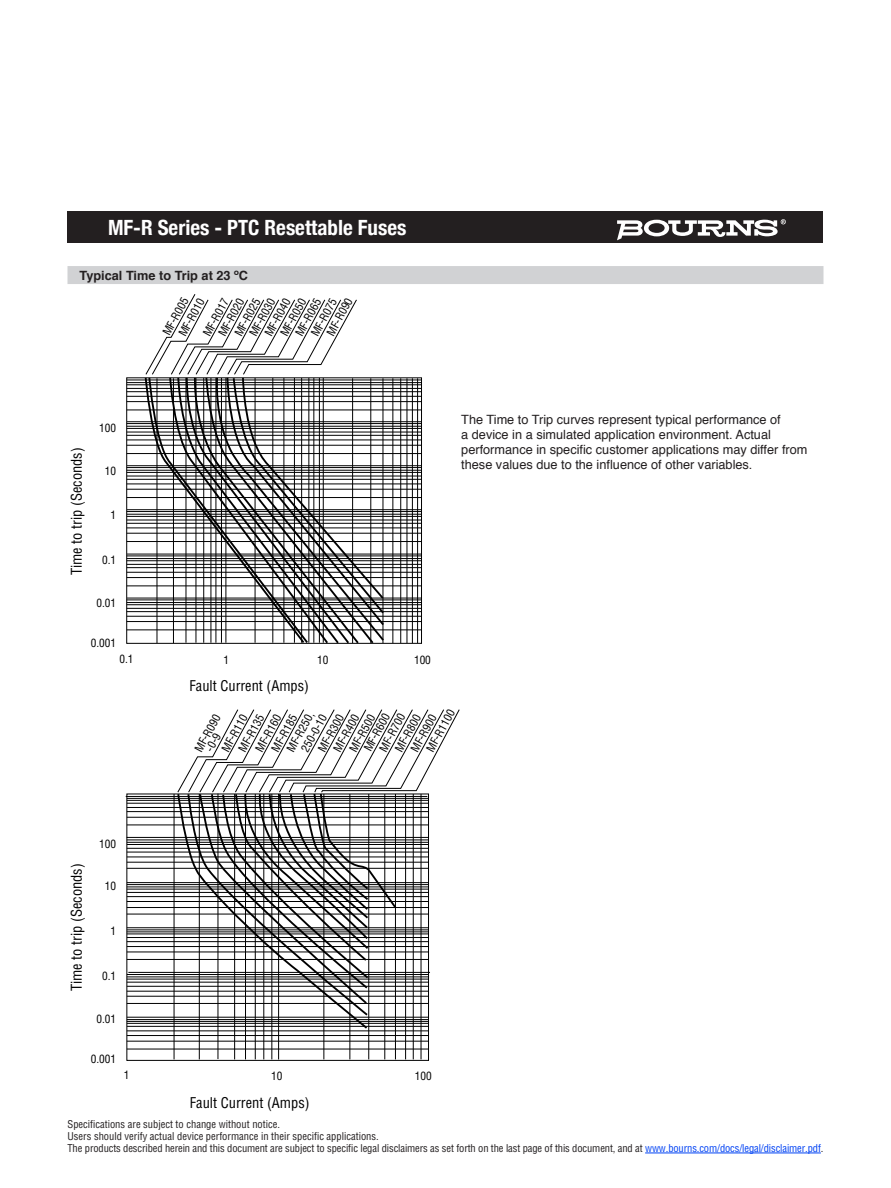
<style>
.page{position:relative;width:891px;height:1188px;background:#fff}
.page>*{position:absolute;margin:0;border:0;box-sizing:border-box;transform-origin:0 0}
.t1{font:700 condensed 21px "Helvetica Neue";color:#fff}
.t2{font:condensed 14.55px "Helvetica";color:#000}
.t3{font:condensed 14.4px "Helvetica";color:#000}
.t4{font:12.75px/15.3px "Helvetica";color:#231f20}
.t5{font:700 12.75px "Helvetica";color:#231f20}
.t6{font:condensed 11.25px/13.5px "Helvetica";color:#000}
.t7{font:condensed 10.5px/12px "Helvetica";letter-spacing:-.01em;color:#231f20}
.s1{color:#0042f4}
</style>
<div class="page">
<div style="left:68px;top:212px;width:756px;height:31px;background:#231f20"></div>
<svg style="left:617px;top:219px;width:169px;height:21px"></svg>
<hr style="left:645px;top:1153px;width:176px;height:1px;background:#0042f4">
<div style="left:68px;top:266px;width:756px;height:18px;background:#d1d2d4"></div>
<hr style="left:127px;top:577px;width:295px;height:1px;background:#000">
<hr style="left:127px;top:572px;width:295px;height:1px;background:#000">
<hr style="left:127px;top:567px;width:295px;height:1px;background:#000">
<hr style="left:127px;top:564px;width:295px;height:1px;background:#000">
<hr style="left:127px;top:560px;width:295px;height:1px;background:#000">
<hr style="left:127px;top:558px;width:295px;height:1px;background:#000">
<hr style="left:127px;top:556px;width:295px;height:1px;background:#000">
<hr style="left:127px;top:554px;width:295px;height:1px;background:#000">
<hr style="left:127px;top:586px;width:295px;height:1px;background:#000">
<hr style="left:127px;top:401px;width:295px;height:1px;background:#000">
<hr style="left:127px;top:396px;width:295px;height:1px;background:#000">
<hr style="left:127px;top:391px;width:295px;height:1px;background:#000">
<hr style="left:127px;top:388px;width:295px;height:1px;background:#000">
<hr style="left:127px;top:385px;width:295px;height:1px;background:#000">
<hr style="left:127px;top:382px;width:295px;height:1px;background:#000">
<hr style="left:127px;top:380px;width:295px;height:1px;background:#000">
<hr style="left:127px;top:410px;width:295px;height:1px;background:#000">
<hr style="left:127px;top:445px;width:295px;height:1px;background:#000">
<hr style="left:127px;top:440px;width:295px;height:1px;background:#000">
<hr style="left:127px;top:435px;width:295px;height:1px;background:#000">
<hr style="left:127px;top:432px;width:295px;height:1px;background:#000">
<hr style="left:127px;top:428px;width:295px;height:1px;background:#000">
<hr style="left:127px;top:426px;width:295px;height:1px;background:#000">
<hr style="left:127px;top:423px;width:295px;height:1px;background:#000">
<hr style="left:127px;top:421px;width:295px;height:1px;background:#000">
<hr style="left:127px;top:453px;width:295px;height:1px;background:#000">
<hr style="left:127px;top:489px;width:295px;height:1px;background:#000">
<hr style="left:127px;top:484px;width:295px;height:1px;background:#000">
<hr style="left:127px;top:479px;width:295px;height:1px;background:#000">
<hr style="left:127px;top:476px;width:295px;height:1px;background:#000">
<hr style="left:127px;top:472px;width:295px;height:1px;background:#000">
<hr style="left:127px;top:470px;width:295px;height:1px;background:#000">
<hr style="left:127px;top:467px;width:295px;height:1px;background:#000">
<hr style="left:127px;top:465px;width:295px;height:1px;background:#000">
<hr style="left:127px;top:497px;width:295px;height:1px;background:#000">
<hr style="left:127px;top:533px;width:295px;height:1px;background:#000">
<hr style="left:127px;top:528px;width:295px;height:1px;background:#000">
<hr style="left:127px;top:523px;width:295px;height:1px;background:#000">
<hr style="left:127px;top:520px;width:295px;height:1px;background:#000">
<hr style="left:127px;top:516px;width:295px;height:1px;background:#000">
<hr style="left:127px;top:514px;width:295px;height:1px;background:#000">
<hr style="left:127px;top:511px;width:295px;height:1px;background:#000">
<hr style="left:127px;top:509px;width:295px;height:1px;background:#000">
<hr style="left:127px;top:541px;width:295px;height:1px;background:#000">
<hr style="left:127px;top:621px;width:295px;height:1px;background:#000">
<hr style="left:127px;top:616px;width:295px;height:1px;background:#000">
<hr style="left:127px;top:611px;width:295px;height:1px;background:#000">
<hr style="left:127px;top:608px;width:295px;height:1px;background:#000">
<hr style="left:127px;top:604px;width:295px;height:1px;background:#000">
<hr style="left:127px;top:602px;width:295px;height:1px;background:#000">
<hr style="left:127px;top:600px;width:295px;height:1px;background:#000">
<hr style="left:127px;top:598px;width:295px;height:1px;background:#000">
<hr style="left:127px;top:630px;width:295px;height:1px;background:#000">
<hr style="left:417px;top:378px;width:1px;height:265px;background:#000">
<hr style="left:412px;top:378px;width:1px;height:265px;background:#000">
<hr style="left:407px;top:378px;width:1px;height:265px;background:#000">
<hr style="left:400px;top:378px;width:1px;height:265px;background:#000">
<hr style="left:393px;top:378px;width:1px;height:265px;background:#000">
<svg style="left:145px;top:294px;width:212px;height:81px"></svg>
<svg style="left:144px;top:377px;width:242px;height:267px"></svg>
<svg style="left:126px;top:793px;width:303px;height:268px"></svg>
<hr style="left:272px;top:794px;width:1px;height:265px;background:#000">
<hr style="left:264px;top:794px;width:1px;height:265px;background:#000">
<hr style="left:255px;top:794px;width:1px;height:265px;background:#000">
<hr style="left:245px;top:794px;width:1px;height:265px;background:#000">
<hr style="left:218px;top:794px;width:1px;height:265px;background:#000">
<hr style="left:199px;top:794px;width:1px;height:265px;background:#000">
<hr style="left:174px;top:794px;width:1px;height:265px;background:#000">
<hr style="left:421px;top:794px;width:1px;height:265px;background:#000">
<hr style="left:413px;top:794px;width:1px;height:265px;background:#000">
<hr style="left:405px;top:794px;width:1px;height:265px;background:#000">
<hr style="left:395px;top:794px;width:1px;height:265px;background:#000">
<hr style="left:385px;top:794px;width:1px;height:265px;background:#000">
<hr style="left:369px;top:794px;width:1px;height:265px;background:#000">
<hr style="left:350px;top:794px;width:1px;height:265px;background:#000">
<hr style="left:324px;top:794px;width:1px;height:265px;background:#000">
<hr style="left:234px;top:794px;width:1px;height:265px;background:#000">
<hr style="left:127px;top:825px;width:302px;height:1px;background:#000">
<hr style="left:127px;top:817px;width:302px;height:1px;background:#000">
<hr style="left:127px;top:811px;width:302px;height:1px;background:#000">
<hr style="left:127px;top:807px;width:302px;height:1px;background:#000">
<hr style="left:127px;top:803px;width:302px;height:1px;background:#000">
<hr style="left:127px;top:800px;width:302px;height:1px;background:#000">
<hr style="left:127px;top:798px;width:302px;height:1px;background:#000">
<svg style="left:176px;top:793px;width:193px;height:237px"></svg>
<hr style="left:126px;top:796px;width:301px;height:1px;background:#000">
<hr style="left:127px;top:852px;width:302px;height:1px;background:#000">
<hr style="left:127px;top:857px;width:302px;height:1px;background:#000">
<svg style="left:177px;top:709px;width:283px;height:308px"></svg>
<h1 class="t1" style="left:108px;top:210px;width:300px">MF-R Series - PTC Resettable Fuses</h1>
<p class="t5" style="left:80px;top:265px;width:170px">Typical Time to Trip at 23 ºC</p>
<p class="t6" style="left:159px;top:331px;width:49px;line-height:14.5px;text-align:center;rotate:-61deg">MF-R005<br>MF-R010</p>
<p class="t6" style="left:246px;top:332px;width:43px;rotate:-61deg">MF-R030</p>
<p class="t6" style="left:232px;top:332px;width:43px;rotate:-61deg">MF-R025</p>
<p class="t6" style="left:281px;top:326px;width:43px;text-indent:-7px;rotate:-61deg">MF-R050<br>MF-R065</p>
<p class="t6" style="left:324px;top:331px;width:43px;rotate:-61deg">MF-R090</p>
<p class="t6" style="left:204px;top:326px;width:43px;text-indent:-7px;rotate:-61deg">MF-R017<br>MF-R020</p>
<p class="t6" style="left:262px;top:332px;width:43px;rotate:-61deg">MF-R040</p>
<p class="t6" style="left:308px;top:332px;width:43px;rotate:-61deg">MF-R075</p>
<p class="t6" style="left:99px;top:421px;width:18px">100</p>
<p class="t6" style="left:105px;top:463px;width:13px">10</p>
<p class="t6" style="left:110px;top:508px;width:7px">1</p>
<p class="t6" style="left:102px;top:553px;width:16px">0.1</p>
<p class="t6" style="left:96px;top:596px;width:21px">0.01</p>
<p class="t6" style="left:91px;top:636px;width:27px">0.001</p>
<h3 class="t3" style="left:68px;top:575px;width:129px;rotate:-90deg">Time to trip (Seconds)</h3>
<p class="t6" style="left:119px;top:652px;width:16px">0.1</p>
<p class="t6" style="left:223px;top:653px;width:7px">1</p>
<p class="t6" style="left:317px;top:653px;width:13px">10</p>
<p class="t6" style="left:414px;top:653px;width:18px">100</p>
<h3 class="t3" style="left:190px;top:677px;width:121px">Fault Current (Amps)</h3>
<p class="t4" style="left:461px;top:412px;width:348px">The Time to Trip curves represent typical performance of<br>a device in a simulated application environment. Actual performance in specific customer applications may differ from these values due to the influence of other variables.</p>
<p class="t6" style="left:252px;top:748px;width:43px;rotate:-61deg">MF-R160</p>
<p class="t6" style="left:423px;top:748px;width:48px;rotate:-61deg">MF-R1100</p>
<p class="t6" style="left:319px;top:741px;width:43px;text-indent:-8px;rotate:-61deg">MF-R300<br>MF-R400</p>
<p class="t6" style="left:361px;top:747px;width:43px;rotate:-61deg">MF-R600</p>
<p class="t6" style="left:376px;top:747px;width:43px;rotate:-61deg">MF-R700</p>
<p class="t6" style="left:222px;top:740px;width:43px;line-height:14.7px;text-indent:-8px;rotate:-61deg">MF-R110<br>MF-R135</p>
<p class="t6" style="left:288px;top:742px;width:43px;line-height:12.6px;text-indent:-7px;rotate:-61deg">MF-R250,<br>250-0-10</p>
<p class="t6" style="left:346px;top:748px;width:43px;rotate:-61deg">MF-R500</p>
<p class="t6" style="left:196px;top:744px;width:37px;line-height:9.8px;text-indent:-6px;rotate:-61deg">MF-R090 -0-9</p>
<p class="t6" style="left:392px;top:748px;width:43px;rotate:-61deg">MF-R800</p>
<p class="t6" style="left:408px;top:748px;width:43px;rotate:-61deg">MF-R900</p>
<p class="t6" style="left:268px;top:748px;width:43px;rotate:-61deg">MF-R185</p>
<p class="t6" style="left:99px;top:837px;width:18px">100</p>
<p class="t6" style="left:105px;top:879px;width:13px">10</p>
<p class="t6" style="left:111px;top:924px;width:7px">1</p>
<p class="t6" style="left:102px;top:969px;width:16px">0.1</p>
<p class="t6" style="left:97px;top:1012px;width:21px">0.01</p>
<p class="t6" style="left:91px;top:1052px;width:27px">0.001</p>
<h2 class="t2" style="left:67px;top:991px;width:130px;rotate:-90deg">Time to trip (Seconds)</h2>
<p class="t6" style="left:124px;top:1068px;width:7px">1</p>
<p class="t6" style="left:271px;top:1069px;width:13px">10</p>
<p class="t6" style="left:415px;top:1069px;width:18px">100</p>
<h2 class="t2" style="left:190px;top:1093px;width:121px">Fault Current (Amps)</h2>
<p class="t7" style="left:68px;top:1118px;width:757px">Specifications are subject to change without notice.<br>Users should verify actual device performance in their specific applications.<br>The products described herein and this document are subject to specific legal disclaimers as set forth on the last page of this document, and at <span class="s1">www.bourns.com/docs/legal/disclaimer.pdf</span>.</p>
</div>
